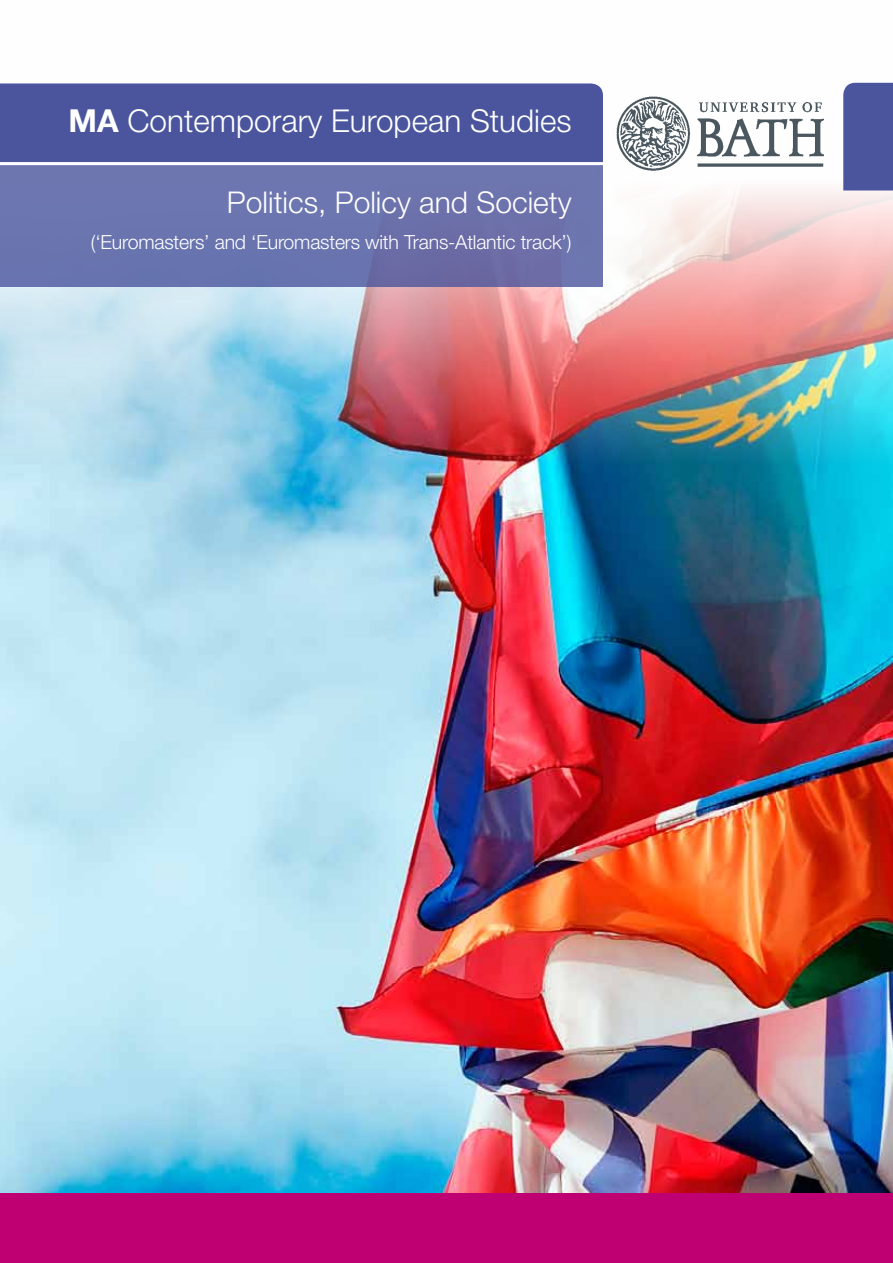
<style>
.page{position:relative;width:893px;height:1263px;background:#fff}
.page>*{position:absolute;margin:0;border:0;box-sizing:border-box;transform-origin:0 0}
.t1{font:300 31.5px "Helvetica Neue LT Std";color:#fff}
.t2{font:300 30px "Helvetica Neue LT Std";color:#fff}
.t3{font:300 19.5px "Helvetica Neue LT Std";letter-spacing:-.01em;color:#fff}
.s1{font-family:"Helvetica Neue";font-weight:700}
</style>
<div class="page">
<img style="left:0;top:82px;width:893px;height:1112px">
<div style="left:0;top:164px;width:603px;height:123px;background:#6c75af"></div>
<div style="left:0;top:83px;width:603px;height:79px;background:#4a559d"></div>
<hr style="left:0;top:162px;width:603px;height:3px;background:#fff">
<img style="left:615px;top:89px;width:209px;height:88px">
<div style="left:0;top:1194px;width:893px;height:69px;background:#be0072"></div>
<div style="left:843px;top:83px;width:50px;height:107px;background:#4a559d"></div>
<h1 class="t1" style="left:69px;top:102px;width:504px"><span class="s1">MA</span> Contemporary European Studies</h1>
<h2 class="t2" style="left:227px;top:184px;width:346px">Politics, Policy and Society</h2>
<p class="t3" style="left:91px;top:230px;width:482px">(‘Euromasters’ and ‘Euromasters with Trans-Atlantic track’)</p>
</div>
